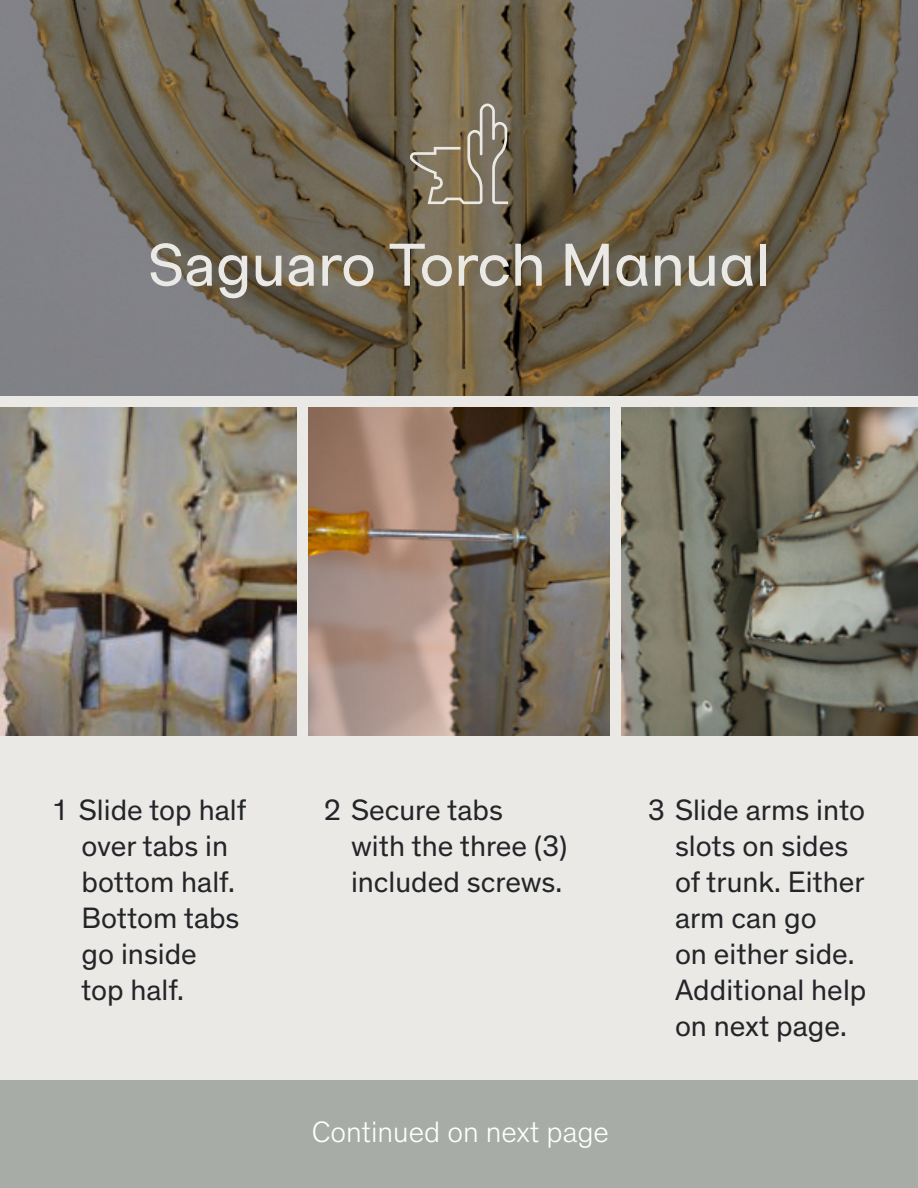
<style>
.page{position:relative;width:918px;height:1188px;background:#fff}
.page>*{position:absolute;margin:0;border:0;box-sizing:border-box;transform-origin:0 0}
.t1{font:60px "FT Polar";color:#eae9e5}
.t2{font:30px/36px "Theinhardt";color:#242529}
.t3{font:300 30px "Theinhardt";color:#fff}
</style>
<div class="page">
<div style="left:0;top:396px;width:918px;height:792px;background:#eae9e5"></div>
<img style="left:0;top:407px;width:297px;height:329px">
<img style="left:309px;top:407px;width:300px;height:329px">
<svg style="left:0;top:0;width:918px;height:396px;background:#706a5d"></svg>
<svg style="left:410px;top:104px;width:98px;height:100px;background:#887d68"></svg>
<img style="left:621px;top:407px;width:297px;height:329px">
<div style="left:0;top:1080px;width:918px;height:108px;background:#a7ada6"></div>
<h1 class="t1" style="left:148px;top:221px;width:624px">Saguaro Torch Manual</h1>
<p class="t2" style="left:81px;top:791px;width:167px;text-indent:-27px">1 Slide top half over tabs in bottom half.<br>Bottom tabs go inside top half.</p>
<p class="t2" style="left:351px;top:791px;width:218px;text-indent:-27px">2 Secure tabs<br>with the three (3) included screws.</p>
<p class="t2" style="left:675px;top:791px;width:193px;text-indent:-27px">3 Slide arms into slots on sides of trunk. Either arm can go<br>on either side.<br>Additional help on next page.</p>
<p class="t3" style="left:312px;top:1111px;width:299px">Continued on next page</p>
</div>
